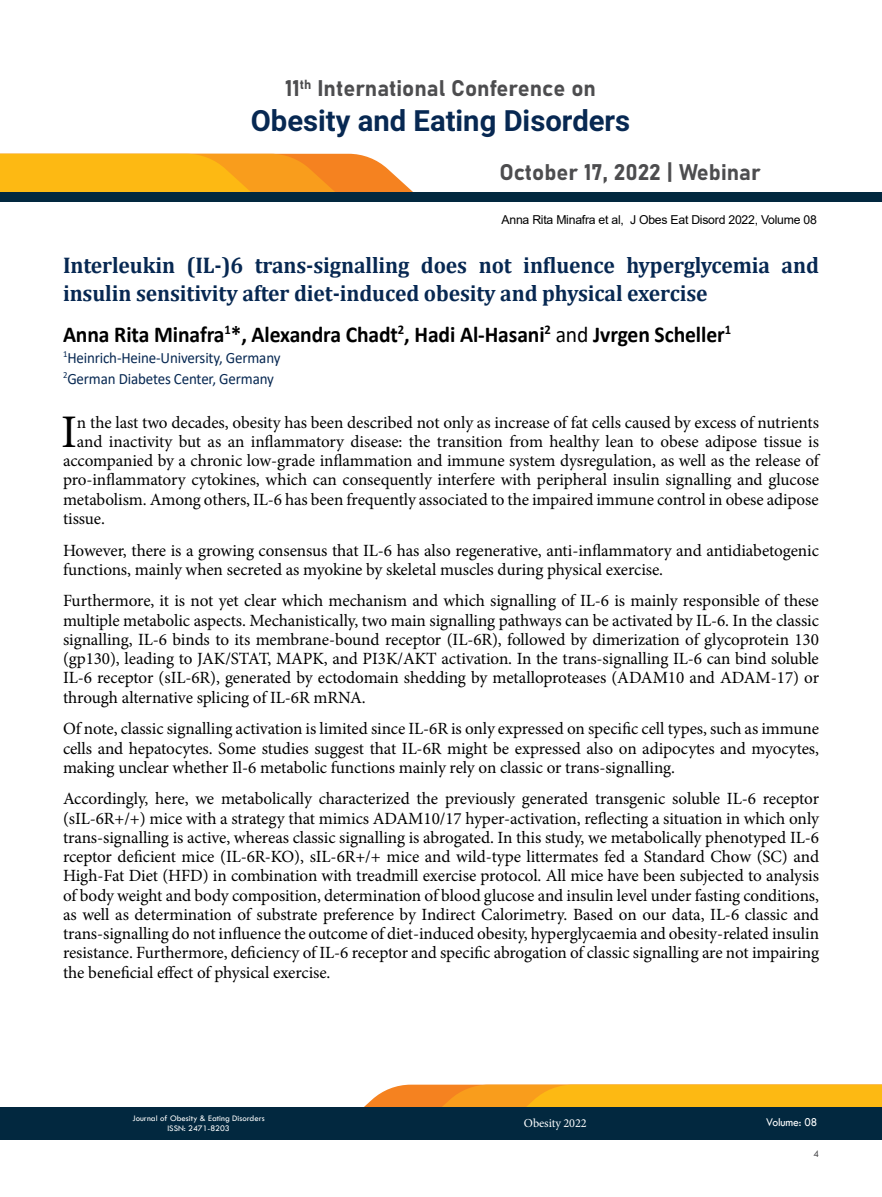
<style>
.page{position:relative;width:882px;height:1197px;background:#fff}
.page>*{position:absolute;margin:0;border:0;box-sizing:border-box;transform-origin:0 0}
.t1{font:46.73px "Minion Pro";color:#000}
.t2{font:700 29.22px "Roboto";color:#072852}
.t3{font:700 22.75px/28px "Cambria";letter-spacing:-.005em;color:#072852;scale:.95 1}
.t4{font:700 22.75px "Calibri";letter-spacing:-.005em;color:#000;scale:.95 1}
.t5{font:22.4px "Bahnschrift";color:#4d4d4f}
.t6{font:17.15px/19.2px "Minion Pro";letter-spacing:-.005em;color:#000;text-align:justify}
.t7{font:15.75px/21px "Calibri";letter-spacing:-.01em;color:#072852;scale:.95 1}
.t8{font:12.25px "Arial";letter-spacing:-.02em;color:#000}
.t9{font:12.25px "Minion Pro";letter-spacing:-.01em;color:#fff}
.t10{font:12.25px "Tw Cen";letter-spacing:-.01em;color:#fff;scale:.95 1}
.t11{font:10.5px "Tw Cen";color:#4d4d4f;scale:.95 1}
.t12{font:8.75px/10.5px "Tw Cen";color:#fff;text-align:center}
.s1{font-weight:400}
</style>
<div class="page">
<svg style="left:364px;top:1085px;width:518px;height:22px;background:#fbae1d"></svg>
<div style="left:0;top:1107px;width:882px;height:33px;background:#02283f"></div>
<svg style="left:0;top:154px;width:413px;height:38px;background:#faac24"></svg>
<div style="left:0;top:192px;width:882px;height:10px;background:#02283f"></div>
<h3 class="t5" style="left:285px;top:71px;width:312px">11<sup>th</sup> International Conference on</h3>
<h2 class="t2" style="left:251px;top:100px;width:381px">Obesity and Eating Disorders</h2>
<h3 class="t5" style="left:499px;top:156px;width:263px">October 17, 2022 | Webinar</h3>
<p class="t8" style="left:502px;top:211px;width:317px">Anna Rita Minafra et al, J Obes Eat Disord 2022, Volume 08</p>
<h3 class="t3" style="left:63px;top:251px;width:797px">Interleukin (IL-)6 trans-signalling does not influence hyperglycemia and insulin sensitivity after diet-induced obesity and physical exercise</h3>
<h3 class="t4" style="left:63px;top:318px;width:705px">Anna Rita Minafra<sup>1</sup>*, Alexandra Chadt<sup>2</sup>, Hadi Al-Hasani<sup>2</sup> <span class="s1">and</span> Jvrgen Scheller<sup>1</sup></h3>
<p class="t7" style="left:63px;top:346px;width:231px"><sup>1</sup>Heinrich-Heine-University, Germany<br><sup>2</sup>German Diabetes Center, Germany</p>
<h1 class="t1" style="left:61px;top:401px;width:17px">I</h1>
<p class="t6" style="left:77px;top:413px;width:744px">n the last two decades, obesity has been described not only as increase of fat cells caused by excess of nutrients</p>
<p class="t6" style="left:77px;top:432px;width:744px">and inactivity but as an inflammatory disease: the transition from healthy lean to obese adipose tissue is</p>
<p class="t6" style="left:63px;top:451px;width:757px">accompanied by a chronic low-grade inflammation and immune system dysregulation, as well as the release of</p>
<p class="t6" style="left:63px;top:470px;width:757px">pro-inflammatory cytokines, which can consequently interfere with peripheral insulin signalling and glucose</p>
<p class="t6" style="left:63px;top:490px;width:757px">metabolism. Among others, IL-6 has been frequently associated to the impaired immune control in obese adipose</p>
<p class="t6" style="left:63px;top:509px;width:43px">tissue.</p>
<p class="t6" style="left:63px;top:541px;width:758px">However, there is a growing consensus that IL-6 has also regenerative, anti-inflammatory and antidiabetogenic functions, mainly when secreted as myokine by skeletal muscles during physical exercise.</p>
<p class="t6" style="left:63px;top:591px;width:758px">Furthermore, it is not yet clear which mechanism and which signalling of IL-6 is mainly responsible of these multiple metabolic aspects. Mechanistically, two main signalling pathways can be activated by IL-6. In the classic signalling, IL-6 binds to its membrane-bound receptor (IL-6R), followed by dimerization of glycoprotein 130 (gp130), leading to JAK/STAT, MAPK, and PI3K/AKT activation. In the trans-signalling IL-6 can bind soluble IL-6 receptor (sIL-6R), generated by ectodomain shedding by metalloproteases (ADAM10 and ADAM-17) or through alternative splicing of IL-6R mRNA.</p>
<p class="t6" style="left:63px;top:719px;width:758px">Of note, classic signalling activation is limited since IL-6R is only expressed on specific cell types, such as immune cells and hepatocytes. Some studies suggest that IL-6R might be expressed also on adipocytes and myocytes, making unclear whether Il-6 metabolic functions mainly rely on classic or trans-signalling.</p>
<p class="t6" style="left:63px;top:789px;width:758px">Accordingly, here, we metabolically characterized the previously generated transgenic soluble IL-6 receptor (sIL-6R+/+) mice with a strategy that mimics ADAM10/17 hyper-activation, reflecting a situation in which only trans-signalling is active, whereas classic signalling is abrogated. In this study, we metabolically phenotyped IL-6 rceptor deficient mice (IL-6R-KO), sIL-6R+/+ mice and wild-type littermates fed a Standard Chow (SC) and High-Fat Diet (HFD) in combination with treadmill exercise protocol. All mice have been subjected to analysis of body weight and body composition, determination of blood glucose and insulin level under fasting conditions, as well as determination of substrate preference by Indirect Calorimetry. Based on our data, IL-6 classic and trans-signalling do not influence the outcome of diet-induced obesity, hyperglycaemia and obesity-related insulin resistance. Furthermore, deficiency of IL-6 receptor and specific abrogation of classic signalling are not impairing the beneficial effect of physical exercise.</p>
<p class="t12" style="left:132px;top:1112px;width:134px">Journal of Obesity &amp; Eating Disorders<br>ISSN: 2471-8203</p>
<p class="t9" style="left:524px;top:1115px;width:64px">Obesity 2022</p>
<p class="t10" style="left:766px;top:1115px;width:55px">Volume: 08</p>
<p class="t11" style="left:813px;top:1147px;width:7px">4</p>
</div>
